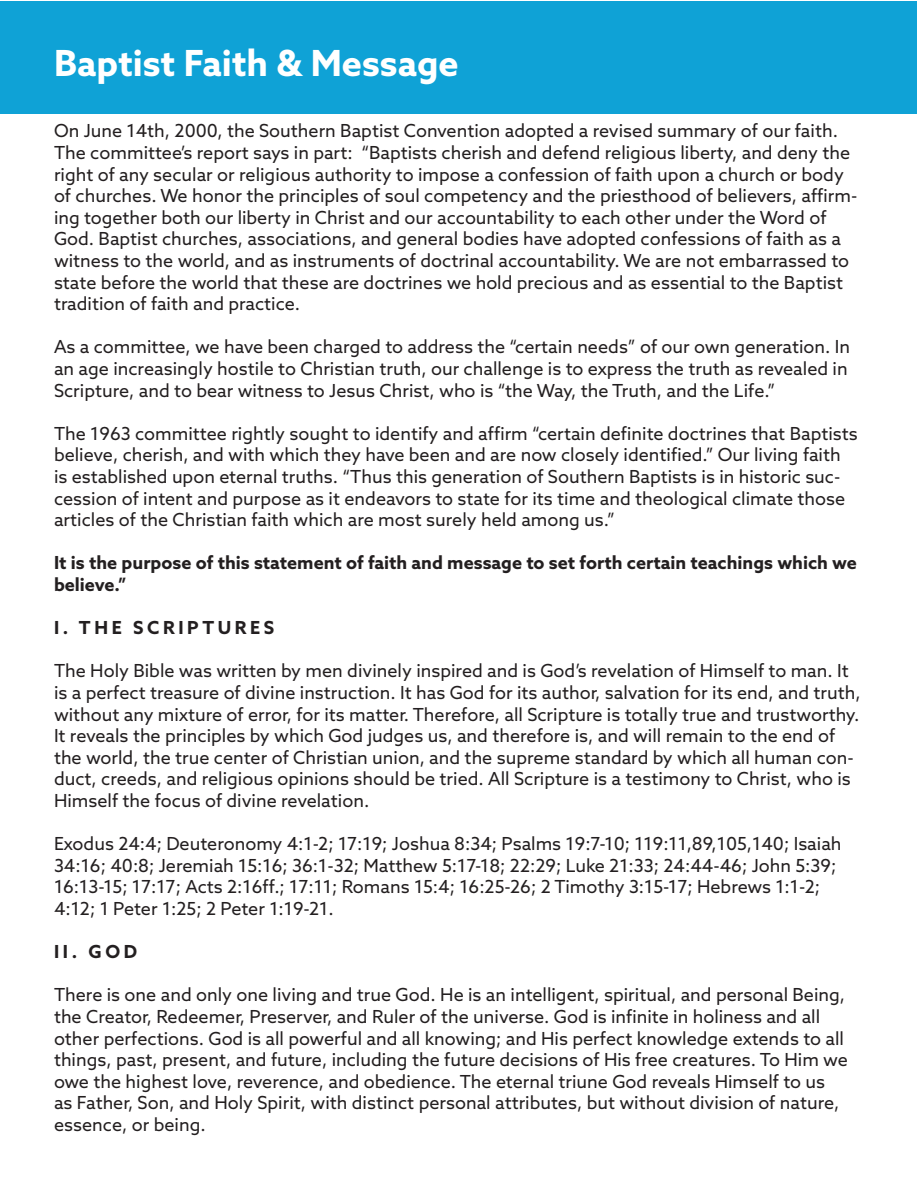
<style>
.page{position:relative;width:918px;height:1188px;background:#fff}
.page>*{position:absolute;margin:0;border:0;box-sizing:border-box;transform-origin:0 0}
.t1{font:700 36px "Azo Sans";color:#fff}
.t2{font:18px/21.6px "Azo Sans";color:#231f20}
.t3{font:700 18px/21.6px "Azo Sans";color:#231f20}
.t4{font:700 18px "Azo Sans";letter-spacing:.2em;color:#231f20}
</style>
<div class="page">
<div style="left:1px;top:1px;width:916px;height:113px;background:#0fa2d6"></div>
<p class="t1" style="left:54px;top:39px;width:406px">Baptist Faith &amp; Message</p>
<p class="t2" style="left:54px;top:120px;width:805px">On June 14th, 2000, the Southern Baptist Convention adopted a revised summary of our faith.<br>The committee’s report says in part: “Baptists cherish and defend religious liberty, and deny the right of any secular or religious authority to impose a confession of faith upon a church or body of churches. We honor the principles of soul competency and the priesthood of believers, affirm&shy;ing together both our liberty in Christ and our accountability to each other under the Word of God. Baptist churches, associations, and general bodies have adopted confessions of faith as a witness to the world, and as instruments of doctrinal accountability. We are not embarrassed to state before the world that these are doctrines we hold precious and as essential to the Baptist tradition of faith and practice.</p>
<p class="t2" style="left:54px;top:336px;width:798px">As a committee, we have been charged to address the “certain needs” of our own generation. In an age increasingly hostile to Christian truth, our challenge is to express the truth as revealed in<br>Scripture, and to bear witness to Jesus Christ, who is “the Way, the Truth, and the Life.”</p>
<p class="t2" style="left:54px;top:422px;width:805px">The 1963 committee rightly sought to identify and affirm “certain definite doctrines that Baptists believe, cherish, and with which they have been and are now closely identified.” Our living faith is established upon eternal truths. “Thus this generation of Southern Baptists is in historic suc&shy;cession of intent and purpose as it endeavors to state for its time and theological climate those articles of the Christian faith which are most surely held among us.”</p>
<p class="t3" style="left:54px;top:552px;width:805px">It is the purpose of this statement of faith and message to set forth certain teachings which we believe.”</p>
<p class="t4" style="left:54px;top:616px;width:222px">I. THE SCRIPTURES</p>
<p class="t2" style="left:54px;top:660px;width:808px">The Holy Bible was written by men divinely inspired and is God’s revelation of Himself to man. It is a perfect treasure of divine instruction. It has God for its author, salvation for its end, and truth, without any mixture of error, for its matter. Therefore, all Scripture is totally true and trustworthy.<br>It reveals the principles by which God judges us, and therefore is, and will remain to the end of the world, the true center of Christian union, and the supreme standard by which all human con&shy;duct, creeds, and religious opinions should be tried. All Scripture is a testimony to Christ, who is Himself the focus of divine revelation.</p>
<p class="t2" style="left:54px;top:833px;width:789px">Exodus 24:4; Deuteronomy 4:1-2; 17:19; Joshua 8:34; Psalms 19:7-10; 119:11,89,105,140; Isaiah 34:16; 40:8; Jeremiah 15:16; 36:1-32; Matthew 5:17-18; 22:29; Luke 21:33; 24:44-46; John 5:39; 16:13-15; 17:17; Acts 2:16ff.; 17:11; Romans 15:4; 16:25-26; 2 Timothy 3:15-17; Hebrews 1:1-2; 4:12; 1 Peter 1:25; 2 Peter 1:19-21.</p>
<p class="t3" style="left:54px;top:941px;width:85px">II. GOD</p>
<p class="t2" style="left:54px;top:984px;width:795px">There is one and only one living and true God. He is an intelligent, spiritual, and personal Being, the Creator, Redeemer, Preserver, and Ruler of the universe. God is infinite in holiness and all other perfections. God is all powerful and all knowing; and His perfect knowledge extends to all things, past, present, and future, including the future decisions of His free creatures. To Him we owe the highest love, reverence, and obedience. The eternal triune God reveals Himself to us as Father, Son, and Holy Spirit, with distinct personal attributes, but without division of nature, essence, or being.</p>
</div>
